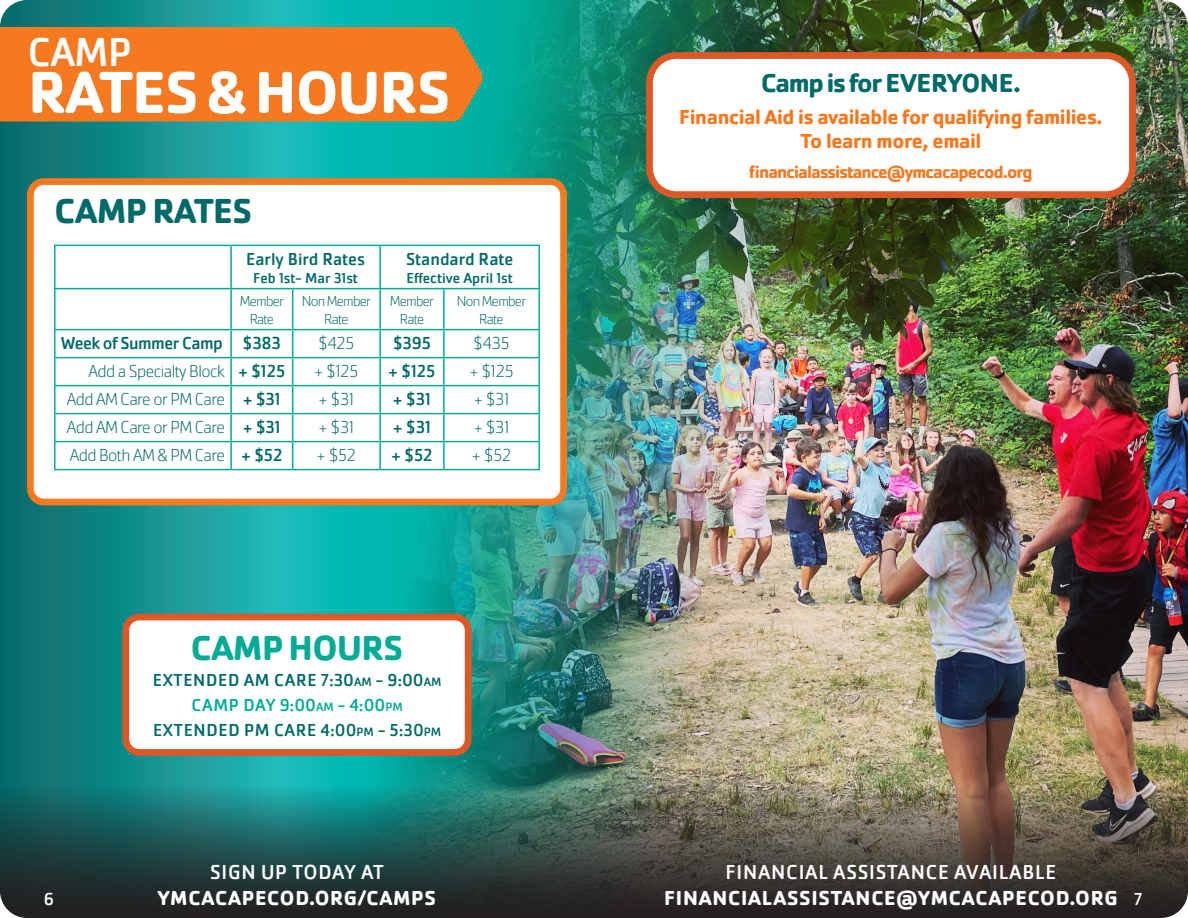
<style>
.page{position:relative;width:1188px;height:918px;background:#fff}
.page>*{position:absolute;margin:0;border:0;box-sizing:border-box;transform-origin:0 0}
.t1{font:700 61.5px "Cachet Pro";letter-spacing:-.015em;color:#fff}
.t2{font:42px "Cachet Pro";color:#fff}
.t3{font:700 36px "Cachet Pro";letter-spacing:-.015em;color:#00ab95}
.t4{font:700 36px "Cachet Pro";letter-spacing:-.015em;color:#016a69}
.t5{font:700 27px "Cachet Pro";letter-spacing:-.03em;color:#016a69}
.t6{font:700 21px "Cachet Pro";letter-spacing:-.02em;color:#f47921}
.t7{font:700 21px "Cachet Pro";letter-spacing:.035em;color:#fff}
.t8{font:21px "Cachet Pro";letter-spacing:.035em;color:#fff}
.t9{font:200 18px "Cachet Pro";letter-spacing:-.03em;color:#016a69}
.t10{font:18px "Cachet Pro";color:#016a69}
.t11{font:18px "Cachet Pro";letter-spacing:.035em;color:#016a69}
.t12{font:700 18px "Cachet Pro";letter-spacing:-.05em;color:#f47921}
.t13{font:18px "Cachet Pro";letter-spacing:.025em;color:#00ab95}
.t14{font:18px "Cachet Pro";letter-spacing:-.03em;color:#016a69}
.t15{font:18px "Cachet Pro";color:#fff}
.t16{font:200 15px/18px "Cachet Pro";letter-spacing:-.05em;color:#016a69;text-align:center}
.t17{font:15px "Cachet Pro";color:#016a69}
.s1{font-size:12.6px}
</style>
<div class="page">
<img style="left:0;top:0;width:1188px;height:918px">
<p class="t2" style="left:28px;top:28px;width:106px">CAMP</p>
<p class="t1" style="left:28px;top:54px;width:424px">RATES &amp; HOURS</p>
<p class="t4" style="left:55px;top:189px;width:199px">CAMP RATES</p>
<p class="t10" style="left:246px;top:248px;width:120px">Early Bird Rates</p>
<p class="t17" style="left:253px;top:269px;width:106px">Feb 1st- Mar 31st</p>
<p class="t10" style="left:406px;top:248px;width:109px">Standard Rate</p>
<p class="t17" style="left:407px;top:269px;width:108px">Effective April 1st</p>
<p class="t16" style="left:240px;top:292px;width:46px">Member<br>Rate</p>
<p class="t16" style="left:302px;top:292px;width:71px">Non Member<br>Rate</p>
<p class="t16" style="left:390px;top:292px;width:46px">Member<br>Rate</p>
<p class="t16" style="left:457px;top:292px;width:71px">Non Member<br>Rate</p>
<p class="t14" style="left:61px;top:332px;width:164px">Week of Summer Camp</p>
<p class="t10" style="left:243px;top:332px;width:39px">$383</p>
<p class="t9" style="left:318px;top:333px;width:37px">$425</p>
<p class="t10" style="left:393px;top:332px;width:39px">$395</p>
<p class="t9" style="left:474px;top:333px;width:37px">$435</p>
<p class="t9" style="left:88px;top:361px;width:138px">Add a Specialty Block</p>
<p class="t10" style="left:239px;top:360px;width:48px">+ $125</p>
<p class="t9" style="left:315px;top:361px;width:45px">+ $125</p>
<p class="t10" style="left:389px;top:360px;width:48px">+ $125</p>
<p class="t9" style="left:470px;top:361px;width:45px">+ $125</p>
<p class="t9" style="left:67px;top:389px;width:160px">Add AM Care or PM Care</p>
<p class="t10" style="left:243px;top:388px;width:39px">+ $31</p>
<p class="t9" style="left:319px;top:389px;width:37px">+ $31</p>
<p class="t10" style="left:393px;top:388px;width:39px">+ $31</p>
<p class="t9" style="left:474px;top:389px;width:37px">+ $31</p>
<p class="t9" style="left:67px;top:417px;width:160px">Add AM Care or PM Care</p>
<p class="t10" style="left:243px;top:416px;width:39px">+ $31</p>
<p class="t9" style="left:319px;top:417px;width:37px">+ $31</p>
<p class="t10" style="left:393px;top:416px;width:39px">+ $31</p>
<p class="t9" style="left:474px;top:417px;width:37px">+ $31</p>
<p class="t9" style="left:70px;top:445px;width:157px">Add Both AM &amp; PM Care</p>
<p class="t10" style="left:241px;top:444px;width:42px">+ $52</p>
<p class="t9" style="left:317px;top:445px;width:40px">+ $52</p>
<p class="t10" style="left:392px;top:444px;width:42px">+ $52</p>
<p class="t9" style="left:472px;top:445px;width:40px">+ $52</p>
<p class="t3" style="left:191px;top:626px;width:214px">CAMP HOURS</p>
<p class="t11" style="left:153px;top:669px;width:290px">EXTENDED AM CARE 7:30<span class="s1">AM</span> - 9:00<span class="s1">AM</span></p>
<p class="t13" style="left:192px;top:694px;width:213px">CAMP DAY 9:00<span class="s1">AM</span> - 4:00<span class="s1">PM</span></p>
<p class="t11" style="left:153px;top:720px;width:290px">EXTENDED PM CARE 4:00<span class="s1">PM</span> - 5:30<span class="s1">PM</span></p>
<p class="t5" style="left:761px;top:66px;width:261px">Camp is for EVERYONE.</p>
<p class="t6" style="left:679px;top:104px;width:425px">Financial Aid is available for qualifying families.</p>
<p class="t6" style="left:801px;top:128px;width:182px">To learn more, email</p>
<p class="t12" style="left:749px;top:161px;width:285px">financialassistance@ymcacapecod.org</p>
<p class="t8" style="left:210px;top:860px;width:175px">SIGN UP TODAY AT</p>
<p class="t7" style="left:158px;top:885px;width:280px">YMCACAPECOD.ORG/CAMPS</p>
<p class="t8" style="left:726px;top:860px;width:332px">FINANCIAL ASSISTANCE AVAILABLE</p>
<p class="t15" style="left:44px;top:888px;width:12px">6</p>
<p class="t7" style="left:664px;top:885px;width:455px">FINANCIALASSISTANCE@YMCACAPECOD.ORG</p>
<p class="t15" style="left:1134px;top:888px;width:10px">7</p>
</div>
